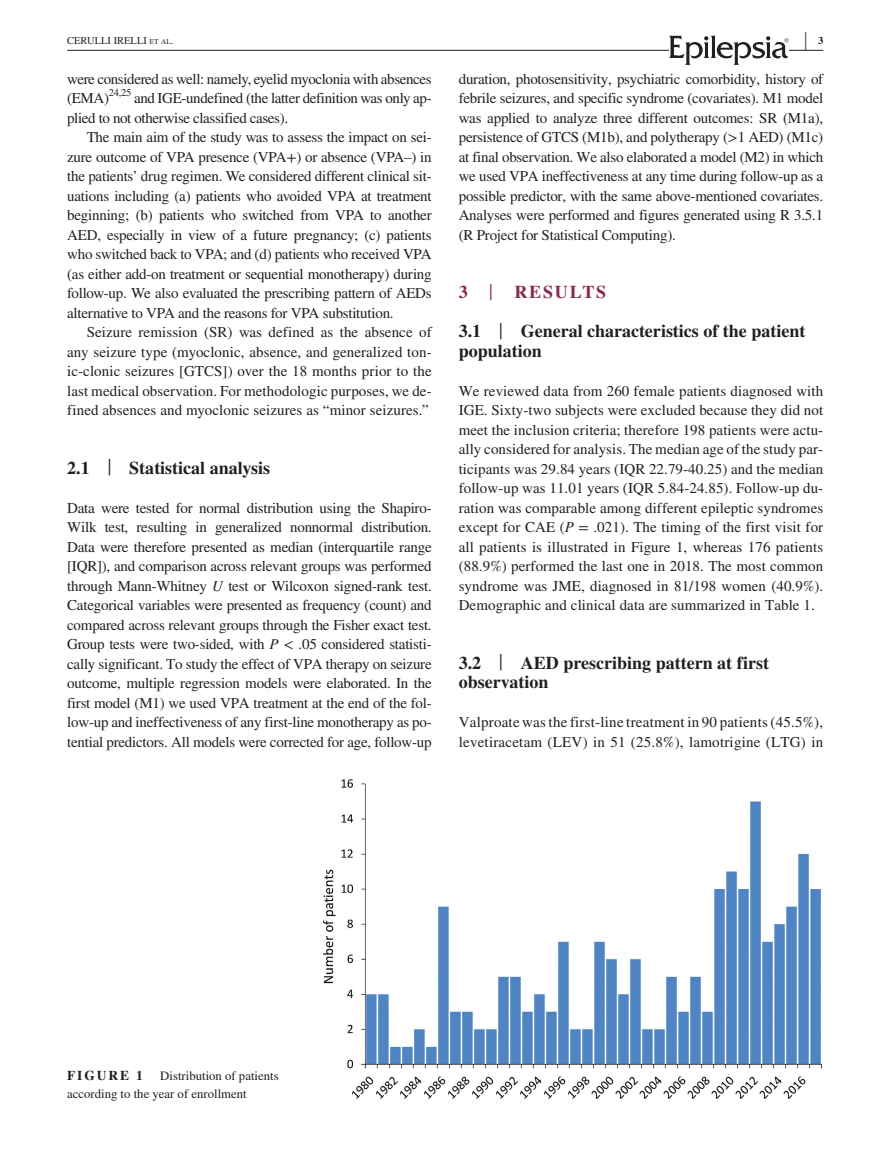
<style>
.page{position:relative;width:893px;height:1174px;background:#fff}
.page>*{position:absolute;margin:0;border:0;box-sizing:border-box;transform-origin:0 0}
.t1{font:700 25.95px "STIX";color:#231f20;scale:.36 1}
.t2{font:700 18px/39px "STIX";color:#231f20}
.t3{font:15px/19.5px "STIX";letter-spacing:-.015em;color:#231f20;text-align:justify}
.t4{font:15px/19.5px "STIX";letter-spacing:.015em;color:#231f20}
.t5{font:700 13.5px "STIX";letter-spacing:.14em;color:#231f20}
.t6{font:12.75px/18px "STIX";color:#231f20}
.t7{font:10.5px "STIX";color:#231f20}
.t8{font:10.5px "STIX";color:#231f20}
.t9{font:700 10.5px "STIX";color:#231f20}
.s1{font-size:7.35px}
.s2{color:#8c284e}
.s3{font-weight:400;font-size:23.7px;color:#8c284e}
.s4{font-weight:400;font-size:23.7px}
.s5{font-style:italic}
</style>
<div class="page">
<hr style="left:67px;top:50px;width:756px;height:1px;background:#231f20">
<svg style="left:669px;top:35px;width:120px;height:30px"></svg>
<img style="left:324px;top:780px;width:497px;height:318px">
<h1 class="t1" style="left:805px;top:26px;width:7px">|</h1>
<p class="t7" style="left:67px;top:33px;width:108px">CERULLI IRELLI <span class="s1">et al</span>.</p>
<p class="t9" style="left:818px;top:34px;width:7px">3</p>
<p class="t3" style="left:67px;top:70px;width:366px">were considered as well: namely, eyelid myoclonia with absences (EMA)</p>
<p class="t3" style="left:459px;top:70px;width:366px">duration, photosensitivity, psychiatric comorbidity, history of febrile seizures, and specific syndrome (covariates). M1 model was applied to analyze three different outcomes: SR (M1a), persistence of GTCS (M1b), and polytherapy (&gt;1 AED) (M1c) at final observation. We also elaborated a model (M2) in which we used VPA ineffectiveness at any time during follow-up as a possible predictor, with the same above-mentioned covariates.<br>Analyses were performed and figures generated using R 3.5.1 (R Project for Statistical Computing).</p>
<p class="t8" style="left:109px;top:86px;width:24px">24,25</p>
<p class="t3" style="left:67px;top:89px;width:366px;text-indent:67px">and IGE-undefined (the latter definition was only ap&shy;plied to not otherwise classified cases).</p>
<p class="t3" style="left:67px;top:128px;width:366px;text-indent:20px">The main aim of the study was to assess the impact on sei&shy;zure outcome of VPA presence (VPA+) or absence (VPA–) in the patients’ drug regimen. We considered different clinical sit&shy;uations including (a) patients who avoided VPA at treatment beginning; (b) patients who switched from VPA to another AED, especially in view of a future pregnancy; (c) patients who switched back to VPA; and (d) patients who received VPA (as either add-on treatment or sequential monotherapy) during follow-up. We also evaluated the prescribing pattern of AEDs alternative to VPA and the reasons for VPA substitution.</p>
<p class="t3" style="left:67px;top:323px;width:366px;text-indent:20px">Seizure remission (SR) was defined as the absence of any seizure type (myoclonic, absence, and generalized ton&shy;ic-clonic seizures [GTCS]) over the 18 months prior to the last medical observation. For methodologic purposes, we de&shy;fined absences and myoclonic seizures as “minor seizures.”</p>
<p class="t2" style="left:459px;top:272px;width:348px"><span class="s2">3</span> <span class="s3">|</span> <span class="s2">RESULTS<br></span>3.1 <span class="s4">|</span> General characteristics of the patient</p>
<p class="t2" style="left:459px;top:331px;width:85px">population</p>
<p class="t3" style="left:459px;top:382px;width:366px">We reviewed data from 260 female patients diagnosed with IGE. Sixty-two subjects were excluded because they did not meet the inclusion criteria; therefore 198 patients were actu&shy;ally considered for analysis. The median age of the study par&shy;ticipants was 29.84 years (IQR 22.79-40.25) and the median follow-up was 11.01 years (IQR 5.84-24.85). Follow-up du&shy;ration was comparable among different epileptic syndromes except for CAE (<span class="s5">P</span> = .021). The timing of the first visit for all patients is illustrated in Figure 1, whereas 176 patients (88.9%) performed the last one in 2018. The most common syndrome was JME, diagnosed in 81/198 women (40.9%).<br>Demographic and clinical data are summarized in Table 1.</p>
<p class="t2" style="left:67px;top:448px;width:204px">2.1 <span class="s4">|</span> Statistical analysis</p>
<p class="t3" style="left:67px;top:499px;width:366px">Data were tested for normal distribution using the Shapiro-Wilk test, resulting in generalized nonnormal distribution.<br>Data were therefore presented as median (interquartile range [IQR]), and comparison across relevant groups was performed through Mann-Whitney <span class="s5">U</span> test or Wilcoxon signed-rank test.<br>Categorical variables were presented as frequency (count) and compared across relevant groups through the Fisher exact test.<br>Group tests were two-sided, with <span class="s5">P</span> &lt; .05 considered statisti&shy;cally significant. To study the effect of VPA therapy on seizure outcome, multiple regression models were elaborated. In the first model (M1) we used VPA treatment at the end of the fol&shy;low-up and ineffectiveness of any first-line monotherapy as po&shy;tential predictors. All models were corrected for age, follow-up</p>
<p class="t2" style="left:459px;top:653px;width:312px;line-height:19.5px">3.2 <span class="s4">|</span> AED prescribing pattern at first observation</p>
<p class="t4" style="left:459px;top:713px;width:366px">Valproate was the first-line treatment in 90 patients (45.5%), levetiracetam (LEV) in 51 (25.8%), lamotrigine (LTG) in</p>
<p class="t5" style="left:67px;top:1067px;width:77px">FIGURE 1</p>
<p class="t6" style="left:67px;top:1067px;width:213px;text-indent:93px">Distribution of patients according to the year of enrollment</p>
</div>
